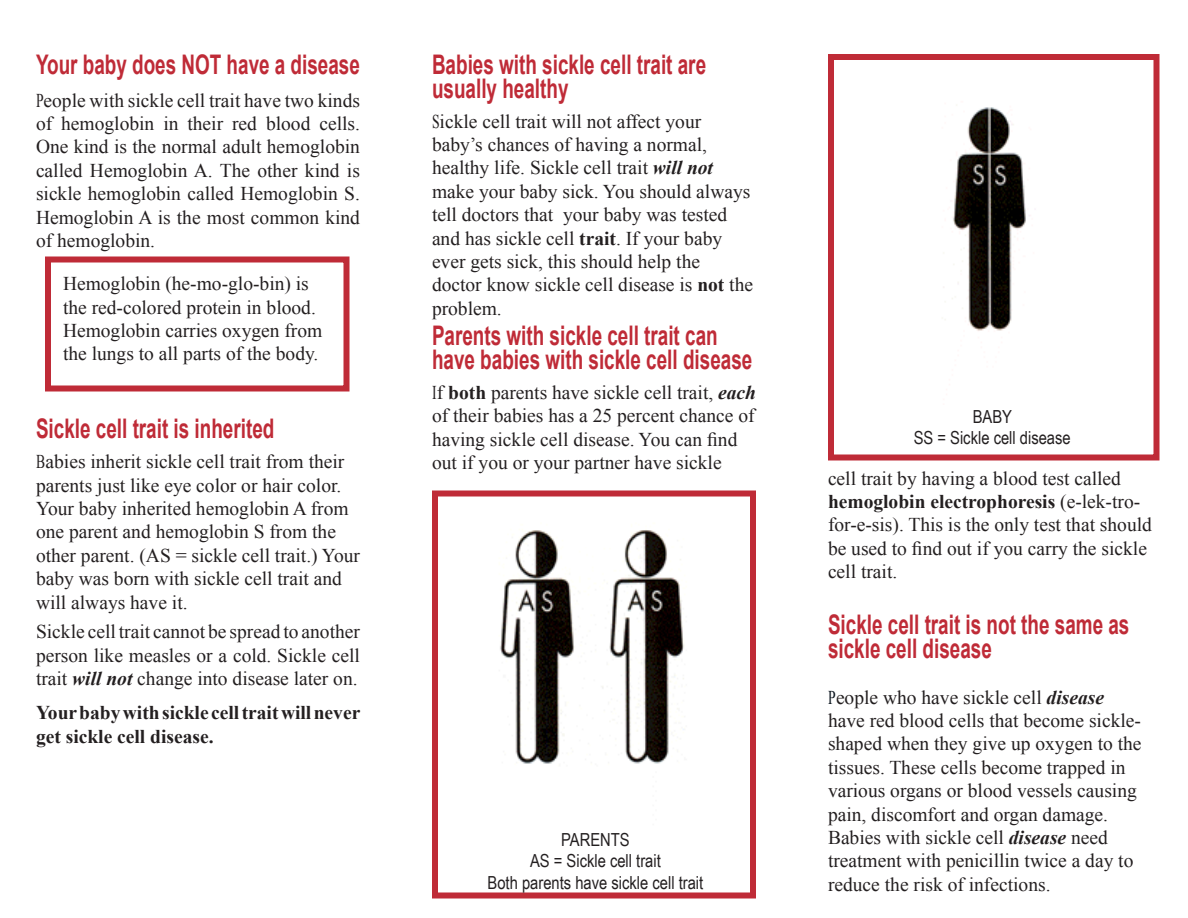
<style>
.page{position:relative;width:1188px;height:918px;background:#fff}
.page>*{position:absolute;margin:0;border:0;box-sizing:border-box;transform-origin:0 0}
.Subhead_1{font:700 27px/24px "Arial";color:#bf2b37;scale:.7 1}
.Body_text{font:700 27px "Arial";color:#bf2b37;scale:.7 1}
.Subhead_1-2{font:19.5px/23.4px "Times New Roman";color:#231f20;scale:.7 1}
.Subhead_1-3{font:19.5px/23.4px "Times New Roman";color:#231f20}
.Body_text-2{font:19.5px/23.4px "Times New Roman";color:#231f20}
.Body_text-3{font:19.5px/23.4px "Times New Roman";color:#231f20;text-align:justify;scale:.7 1}
.Body_text-4{font:700 19.5px/23.4px "Times New Roman";color:#231f20}
.Subhead_2{font:18px "Arial Narrow";color:#231f20}
.s1{font-weight:700;font-style:italic}
.s2{font-weight:700}
.s3{color:#0d1720}
</style>
<div class="page">
<div style="left:432px;top:490px;width:324px;height:408px;border:6px solid #bf2b37"></div>
<div style="left:828px;top:54px;width:332px;height:406px;border:6px solid #bf2b37"></div>
<div style="left:45px;top:256px;width:305px;height:136px;border:6px solid #bf2b37"></div>
<img style="left:500px;top:530px;width:185px;height:234px">
<img style="left:943px;top:105px;width:87px;height:226px">
<div style="left:564px;top:519px;width:58px;height:29px;background:#fff"></div>
<p class="Body_text" style="left:36px;top:46px;width:464px">Your baby does NOT have a disease</p>
<p class="Body_text-3" style="left:36px;top:88px;width:464px">People with sickle cell trait have two kinds of hemoglobin in their red blood cells.<br>One kind is the normal adult hemoglobin called Hemoglobin A. The other kind is sickle hemoglobin called Hemoglobin S.<br>Hemoglobin A is the most common kind of hemoglobin.</p>
<p class="Body_text-2" style="left:63px;top:272px;width:261px">Hemoglobin (he-mo-glo-bin) is the red-colored protein in blood.<br>Hemoglobin carries oxygen from the lungs to all parts of the body.</p>
<p class="Subhead_1" style="left:36px;top:418px;width:342px">Sickle cell trait is inherited</p>
<p class="Subhead_1-2" style="left:36px;top:450px;width:464px">Babies inherit sickle cell trait from their parents just like eye color or hair color.<br>Your baby inherited hemoglobin A from one parent and hemoglobin S from the other parent. (AS = sickle cell trait.) Your baby was born with sickle cell trait and will always have it.</p>
<p class="Body_text-2" style="left:36px;top:620px;width:326px;text-align:justify">Sickle cell trait cannot be spread to another person like measles or a cold. Sickle cell trait <span class="s1">will not</span> change into disease later on.</p>
<p class="Body_text-4" style="left:36px;top:701px;width:326px">Your baby with sickle cell trait will never get sickle cell disease.</p>
<p class="Subhead_1" style="left:432px;top:53px;width:393px">Babies with sickle cell trait are usually healthy</p>
<p class="Subhead_1-2" style="left:432px;top:109px;width:460px">Sickle cell trait will not affect your baby’s chances of having a normal, healthy life. Sickle cell trait <span class="s1">will not </span>make your baby sick. You should always tell doctors that your baby was tested and has sickle cell <span class="s2">trait</span>. If your baby ever gets sick, this should help the doctor know sickle cell disease is <span class="s2">not</span> the problem.</p>
<p class="Subhead_1" style="left:432px;top:324px;width:459px">Parents with sickle cell trait can have babies with sickle cell disease</p>
<p class="Subhead_1-2" style="left:432px;top:380px;width:464px">If <span class="s2">both</span> parents have sickle cell trait, <span class="s1">each </span>of their babies has a 25 percent chance of having sickle cell disease. You can find out if you or your partner have sickle</p>
<p class="Subhead_2" style="left:561px;top:826px;width:70px">PARENTS</p>
<p class="Subhead_2" style="left:530px;top:848px;width:132px">AS = Sickle cell trait</p>
<p class="Subhead_2" style="left:488px;top:869px;width:217px">Both parents have sickle cell trait</p>
<p class="Subhead_2" style="left:973px;top:403px;width:41px">BABY</p>
<p class="Subhead_2" style="left:914px;top:425px;width:159px">SS = Sickle cell disease</p>
<p class="Subhead_1-3" style="left:828px;top:466px;width:325px">cell trait by having a blood test called <span class="s2">hemoglobin electrophoresis</span> (e-lek-tro&shy;for-e-sis). This is the only test that should be used to find out if you carry the sickle cell trait.</p>
<p class="Subhead_1" style="left:828px;top:614px;width:432px">Sickle cell trait is not the same as sickle cell disease</p>
<p class="Subhead_1-3" style="left:828px;top:685px;width:315px"><span class="s3">P</span>eople who have sickle cell <span class="s1">disease </span>have red blood cells that become sickle&shy;shaped when they give up oxygen to the tissues. These cells become trapped in various organs or blood vessels causing pain, discomfort and organ damage.<br>Babies with sickle cell <span class="s1">disease</span> need treatment with penicillin twice a day to reduce the risk of infections.</p>
</div>
